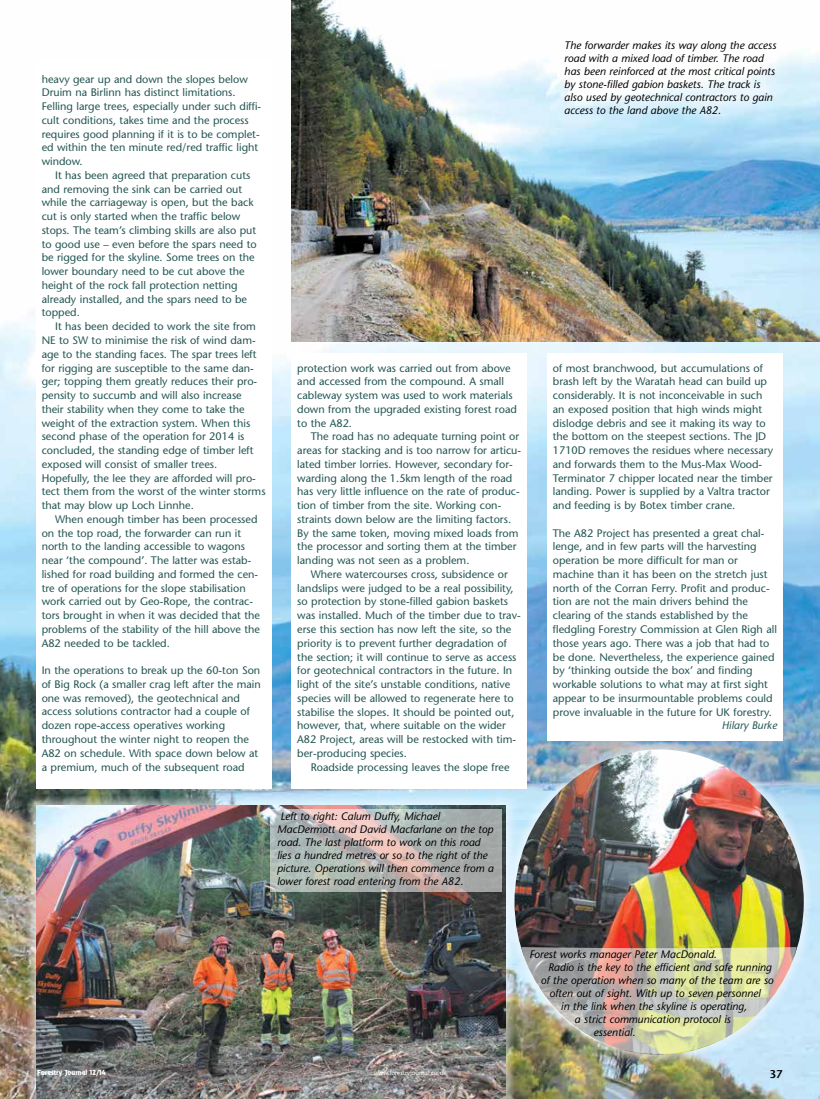
<style>
.page{position:relative;width:820px;height:1099px;background:#fff}
.page>*{position:absolute;margin:0;border:0;box-sizing:border-box;transform-origin:0 0}
.t1{font:600 11.25px "Stone Sans";color:#000}
.t2{font:10.88px/13.8px "Stone Sans";color:#235552}
.t3{font:italic 10.88px/13px "Stone Sans";color:#000}
.t4{font:italic 10.88px "Stone Sans";color:#235552}
.t5{font:6.25px "Stone Sans";color:#fff}
.t6{font:6.25px "Revue Std";color:#fff}
</style>
<div class="page">
<img style="left:0;top:314px;width:819px;height:784px">
<div style="left:36px;top:61px;width:235px;height:727px;background:#fff"></div>
<div style="left:547px;top:353px;width:235px;height:387px;background:#fff"></div>
<div style="left:291px;top:353px;width:235px;height:435px;background:#fff"></div>
<img style="left:505px;top:740px;width:307px;height:322px">
<img style="left:514px;top:749px;width:289px;height:305px">
<img style="left:27px;top:796px;width:486px;height:302px">
<img style="left:36px;top:805px;width:469px;height:293px">
<img style="left:291px;top:0;width:528px;height:341px">
<svg style="left:269px;top:808px;width:232px;height:83px;background:#b6b5b2"></svg>
<img style="left:521px;top:946px;width:275px;height:107px">
<p class="t2" style="left:42px;top:72px;width:221px">heavy gear up and down the slopes below Druim na Birlinn has distinct limitations.<br>Felling large trees, especially under such diffi&shy;cult conditions, takes time and the process requires good planning if it is to be complet&shy;ed within the ten minute red/red traffic light window.</p>
<p class="t2" style="left:42px;top:168px;width:216px;text-indent:13px">It has been agreed that preparation cuts and removing the sink can be carried out while the carriageway is open, but the back cut is only started when the traffic below stops. The team’s climbing skills are also put to good use – even before the spars need to be rigged for the skyline. Some trees on the lower boundary need to be cut above the height of the rock fall protection netting already installed, and the spars need to be topped.</p>
<p class="t2" style="left:42px;top:319px;width:225px;text-indent:13px">It has been decided to work the site from NE to SW to minimise the risk of wind dam&shy;age to the standing faces. The spar trees left for rigging are susceptible to the same dan&shy;ger; topping them greatly reduces their pro&shy;pensity to succumb and will also increase their stability when they come to take the weight of the extraction system. When this second phase of the operation for 2014 is concluded, the standing edge of timber left exposed will consist of smaller trees.<br>Hopefully, the lee they are afforded will pro&shy;tect them from the worst of the winter storms that may blow up Loch Linnhe.</p>
<p class="t2" style="left:42px;top:512px;width:220px;text-indent:13px">When enough timber has been processed on the top road, the forwarder can run it north to the landing accessible to wagons near ‘the compound’. The latter was estab&shy;lished for road building and formed the cen&shy;tre of operations for the slope stabilisation work carried out by Geo-Rope, the contrac&shy;tors brought in when it was decided that the problems of the stability of the hill above the A82 needed to be tackled.</p>
<p class="t2" style="left:42px;top:663px;width:220px">In the operations to break up the 60-ton Son of Big Rock (a smaller crag left after the main one was removed), the geotechnical and access solutions contractor had a couple of dozen rope-access operatives working throughout the winter night to reopen the A82 on schedule. With space down below at a premium, much of the subsequent road</p>
<p class="t2" style="left:297px;top:361px;width:221px">protection work was carried out from above and accessed from the compound. A small cableway system was used to work materials down from the upgraded existing forest road to the A82.</p>
<p class="t2" style="left:297px;top:429px;width:225px;text-indent:13px">The road has no adequate turning point or areas for stacking and is too narrow for articu&shy;lated timber lorries. However, secondary for&shy;warding along the 1.5km length of the road has very little influence on the rate of produc&shy;tion of timber from the site. Working con&shy;straints down below are the limiting factors.<br>By the same token, moving mixed loads from the processor and sorting them at the timber landing was not seen as a problem.</p>
<p class="t2" style="left:297px;top:567px;width:225px;text-indent:13px">Where watercourses cross, subsidence or landslips were judged to be a real possibility, so protection by stone-filled gabion baskets was installed. Much of the timber due to trav&shy;erse this section has now left the site, so the priority is to prevent further degradation of the section; it will continue to serve as access for geotechnical contractors in the future. In light of the site’s unstable conditions, native species will be allowed to regenerate here to stabilise the slopes. It should be pointed out, however, that, where suitable on the wider A82 Project, areas will be restocked with tim&shy;ber-producing species.</p>
<p class="t2" style="left:310px;top:759px;width:200px">Roadside processing leaves the slope free</p>
<p class="t3" style="left:277px;top:809px;width:218px;text-indent:3px">Left to right: Calum Duffy, Michael MacDermott and David Macfarlane on the top road. The last platform to work on this road lies a hundred metres or so to the right of the picture. Operations will then commence from a lower forest road entering from the A82.</p>
<p class="t3" style="left:564px;top:39px;width:213px">The forwarder makes its way along the access road with a mixed load of timber. The road has been reinforced at the most critical points by stone-filled gabion baskets. The track is also used by geotechnical contractors to gain access to the land above the A82.</p>
<p class="t2" style="left:552px;top:361px;width:222px">of most branchwood, but accumulations of brash left by the Waratah head can build up considerably. It is not inconceivable in such an exposed position that high winds might dislodge debris and see it making its way to the bottom on the steepest sections. The JD 1710D removes the residues where necessary and forwards them to the Mus-Max Wood-Terminator 7 chipper located near the timber landing. Power is supplied by a Valtra tractor and feeding is by Botex timber crane.</p>
<p class="t2" style="left:552px;top:526px;width:225px">The A82 Project has presented a great chal&shy;lenge, and in few parts will the harvesting operation be more difficult for man or machine than it has been on the stretch just north of the Corran Ferry. Profit and produc&shy;tion are not the main drivers behind the clearing of the stands established by the fledgling Forestry Commission at Glen Righ all those years ago. There was a job that had to be done. Nevertheless, the experience gained by ‘thinking outside the box’ and finding workable solutions to what may at first sight appear to be insurmountable problems could prove invaluable in the future for UK forestry.</p>
<p class="t4" style="left:721px;top:718px;width:57px">Hilary Burke</p>
<p class="t6" style="left:37px;top:1067px;width:70px">Forestry Journal 12/14</p>
<p class="t5" style="left:373px;top:1068px;width:74px">www.forestryjournal.co.uk</p>
<p class="t3" style="left:529px;top:946px;width:189px">Forest works manager Peter MacDonald.</p>
<p class="t3" style="left:547px;top:960px;width:225px">Radio is the key to the efficient and safe running</p>
<p class="t3" style="left:540px;top:973px;width:234px">of the operation when so many of the team are so</p>
<p class="t3" style="left:549px;top:986px;width:212px">often out of sight. With up to seven personnel</p>
<p class="t3" style="left:560px;top:999px;width:188px">in the link when the skyline is operating,</p>
<p class="t3" style="left:574px;top:1012px;width:157px">a strict communication protocol is</p>
<p class="t3" style="left:593px;top:1025px;width:43px">essential.</p>
<p class="t1" style="left:769px;top:1067px;width:14px">37</p>
</div>
